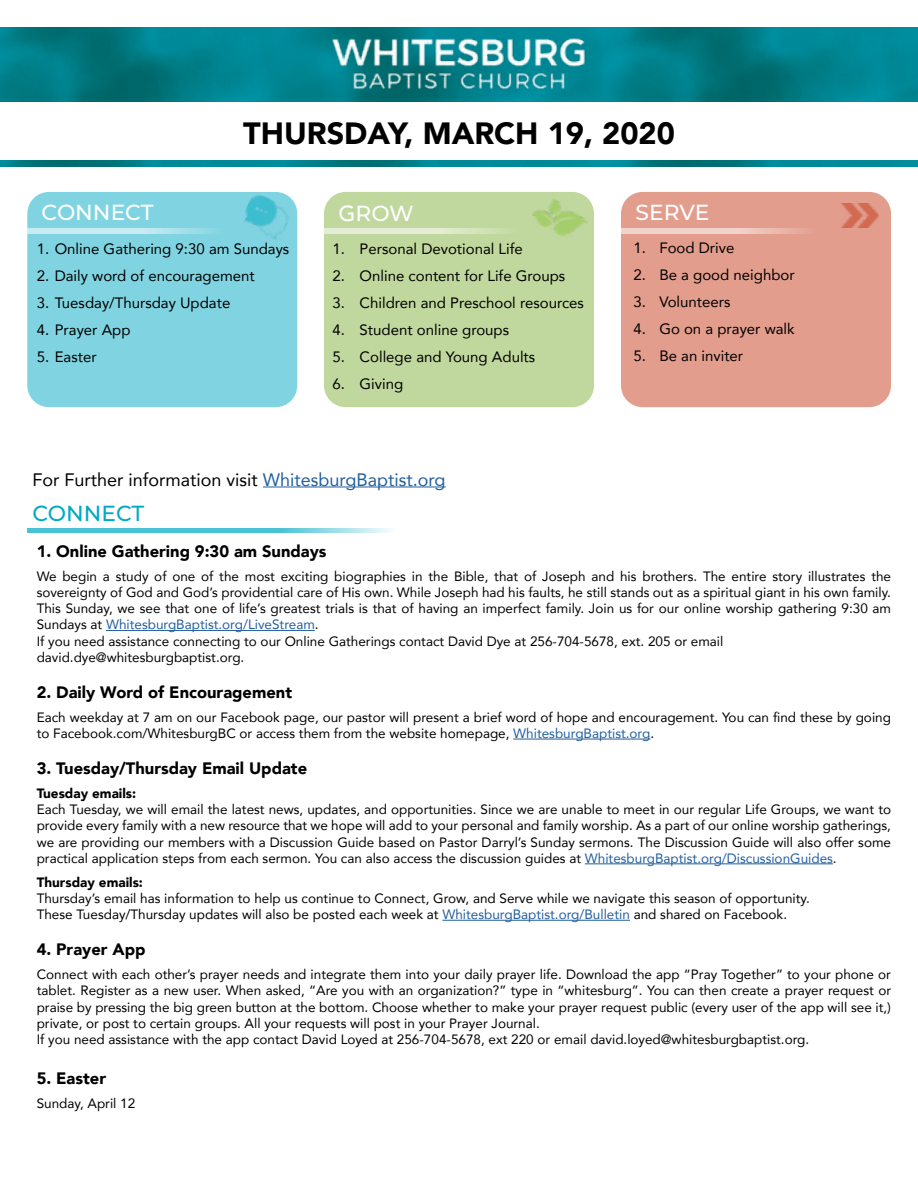
<style>
.page{position:relative;width:918px;height:1188px;background:#fff}
.page>*{position:absolute;margin:0;border:0;box-sizing:border-box;transform-origin:0 0}
.t1{font:900 30.75px "Avenir";color:#000}
.t2{font:500 21.75px "Montserrat";color:#fff}
.t3{font:500 21.75px "Montserrat";letter-spacing:-.005em;color:#00aac4}
.t4{font:18px "Avenir";color:#000}
.t5{font:900 16.5px "Avenir";color:#000}
.t6{font:15px/27px "Avenir";color:#000}
.t7{font:13.5px/16.2px "Avenir";color:#000}
.t8{font:900 13.5px "Avenir";color:#000}
.s1{font-family:"Avenir"}
.s2{color:#215e9e}
</style>
<div class="page">
<img style="left:0;top:27px;width:918px;height:75px">
<img style="left:0;top:161px;width:918px;height:6px">
<div style="left:27px;top:192px;width:270px;height:215px;background:#80d4e1;border-radius:22px"></div>
<img style="left:331px;top:27px;width:256px;height:70px">
<div style="left:324px;top:192px;width:270px;height:215px;background:#c0d89d;border-radius:22px"></div>
<div style="left:621px;top:192px;width:270px;height:215px;background:#e29d8d;border-radius:22px"></div>
<svg style="left:27px;top:529px;width:363px;height:4px"></svg>
<hr style="left:263px;top:487px;width:183px;height:1px;background:#215e9e">
<hr style="left:106px;top:630px;width:209px;height:1px;background:#215e9e">
<hr style="left:513px;top:739px;width:137px;height:1px;background:#215e9e">
<hr style="left:585px;top:864px;width:248px;height:1px;background:#215e9e">
<hr style="left:442px;top:920px;width:188px;height:1px;background:#215e9e">
<img style="left:244px;top:192px;width:50px;height:48px">
<img style="left:532px;top:193px;width:58px;height:43px">
<img style="left:841px;top:203px;width:38px;height:25px">
<svg style="left:27px;top:228px;width:186px;height:5px"></svg>
<svg style="left:324px;top:228px;width:182px;height:5px"></svg>
<svg style="left:621px;top:228px;width:184px;height:5px"></svg>
<h2 class="t2" style="left:42px;top:197px;width:114px">CONNECT</h2>
<h1 class="t1" style="left:243px;top:107px;width:433px">THURSDAY, MARCH 19, 2020</h1>
<h2 class="t2" style="left:339px;top:198px;width:77px"><span class="s1">G</span>ROW</h2>
<h2 class="t2" style="left:636px;top:197px;width:75px">SERVE</h2>
<p class="t6" style="left:37px;top:234px;width:254px">1. Online Gathering 9:30 am Sundays</p>
<p class="t6" style="left:37px;top:261px;width:220px">2. Daily word of encouragement</p>
<p class="t6" style="left:37px;top:288px;width:195px">3. Tuesday/Thursday Update</p>
<p class="t6" style="left:37px;top:315px;width:95px">4. Prayer App</p>
<p class="t6" style="left:37px;top:342px;width:62px">5. Easter</p>
<p class="t6" style="left:333px;top:234px;width:14px;text-align:justify">1.<br>2.<br>3.<br>4.<br>5.<br>6.</p>
<p class="t6" style="left:659px;top:234px;width:137px">Food Drive<br>Be a good neighbor<br>Volunteers<br>Go on a prayer walk<br>Be an inviter</p>
<p class="t6" style="left:360px;top:234px;width:226px">Personal Devotional Life<br>Online content for Life Groups<br>Children and Preschool resources<br>Student online groups<br>College and Young Adults<br>Giving</p>
<p class="t6" style="left:633px;top:234px;width:14px;text-align:justify">1.<br>2.<br>3.<br>4.<br>5.</p>
<h3 class="t4" style="left:32px;top:465px;width:415px">For Further information visit <span class="s2">WhitesburgBaptist.org</span></h3>
<h2 class="t3" style="left:32px;top:498px;width:114px">CONNECT</h2>
<p class="t5" style="left:37px;top:537px;width:291px">1. Online Gathering 9:30 am Sundays</p>
<p class="t7" style="left:37px;top:568px;width:856px">We begin a study of one of the most exciting biographies in the Bible, that of Joseph and his brothers. The entire story illustrates the sovereignty of God and God’s providential care of His own. While Joseph had his faults, he still stands out as a spiritual giant in his own family.<br>This Sunday, we see that one of life’s greatest trials is that of having an imperfect family. Join us for our online worship gathering 9:30 am Sundays at <span class="s2">WhitesburgBaptist.org/LiveStream</span>.<br>If you need assistance connecting to our Online Gatherings contact David Dye at 256-704-5678, ext. 205 or email david.dye@whitesburgbaptist.org.</p>
<p class="t5" style="left:37px;top:678px;width:257px">2. Daily Word of Encouragement</p>
<p class="t7" style="left:37px;top:709px;width:856px">Each weekday at 7 am on our Facebook page, our pastor will present a brief word of hope and encouragement. You can find these by going to Facebook.com/WhitesburgBC or access them from the website homepage, <span class="s2">WhitesburgBaptist.org</span>.</p>
<p class="t5" style="left:37px;top:754px;width:272px">3. Tuesday/Thursday Email Update</p>
<p class="t8" style="left:37px;top:782px;width:101px">Tuesday emails:</p>
<p class="t7" style="left:37px;top:801px;width:856px;text-align:justify">Each Tuesday, we will email the latest news, updates, and opportunities. Since we are unable to meet in our regular Life Groups, we want to provide every family with a new resource that we hope will add to your personal and family worship. As a part of our online worship gatherings, we are providing our members with a Discussion Guide based on Pastor Darryl’s Sunday sermons. The Discussion Guide will also offer some practical application steps from each sermon. You can also access the discussion guides at <span class="s2">WhitesburgBaptist.org/DiscussionGuides</span>.</p>
<p class="t8" style="left:37px;top:871px;width:108px">Thursday emails:</p>
<p class="t7" style="left:37px;top:890px;width:775px">Thursday’s email has information to help us continue to Connect, Grow, and Serve while we navigate this season of opportunity.<br>These Tuesday/Thursday updates will also be posted each week at <span class="s2">WhitesburgBaptist.org/Bulletin</span> and shared on Facebook.</p>
<p class="t5" style="left:37px;top:935px;width:110px">4. Prayer App</p>
<p class="t7" style="left:37px;top:966px;width:856px">Connect with each other’s prayer needs and integrate them into your daily prayer life. Download the app “Pray Together” to your phone or tablet. Register as a new user. When asked, “Are you with an organization?” type in “whitesburg”. You can then create a prayer request or praise by pressing the big green button at the bottom. Choose whether to make your prayer request public (every user of the app will see it,) private, or post to certain groups. All your requests will post in your Prayer Journal.<br>If you need assistance with the app contact David Loyed at 256-704-5678, ext 220 or email david.loyed@whitesburgbaptist.org.</p>
<p class="t5" style="left:37px;top:1064px;width:71px">5. Easter</p>
<p class="t7" style="left:37px;top:1094px;width:100px">Sunday, April 12</p>
</div>
